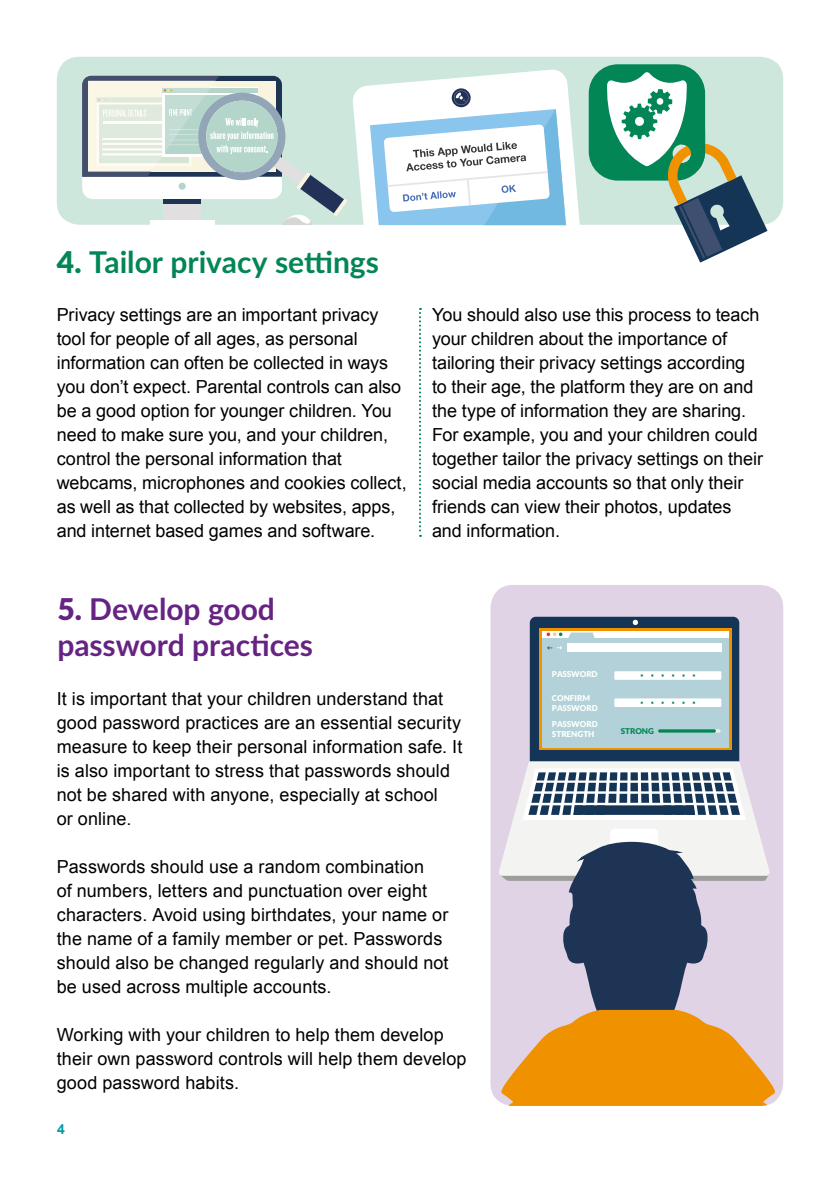
<style>
.page{position:relative;width:840px;height:1191px;background:#fff}
.page>*{position:absolute;margin:0;border:0;box-sizing:border-box;transform-origin:0 0}
.t1{font:700 30px/36px "Lato";color:#662383}
.t2{font:700 30px "Lato";color:#038656}
.t3{font:18px/24px "Arial";color:#000}
.t4{font:700 14px "Arial";color:#039ca6}
.t5{font:900 8px/9.6px "Lato";color:#fff}
.t6{font:900 8px "Lato";color:#038656}
.s1{font-weight:900}
</style>
<div class="page">
<div style="left:490px;top:585px;width:292px;height:521px;background:#e1d3e6;border-radius:23px"></div>
<div style="left:57px;top:57px;width:725px;height:168px;background:#cde7dd;border-radius:23px"></div>
<svg style="left:419px;top:308px;width:2px;height:229px"></svg>
<svg style="left:82px;top:69px;width:514px;height:156px"></svg>
<div style="left:588px;top:64px;width:116px;height:117px;background:#038656;border-radius:29px"></div>
<svg style="left:603px;top:72px;width:164px;height:191px"></svg>
<svg style="left:499px;top:617px;width:275px;height:489px"></svg>
<hr style="left:658px;top:729px;width:62px;height:3px;background:#ededed;border-radius:2px">
<hr style="left:657px;top:729px;width:58px;height:3px;background:#038656;border-radius:2px">
<h1 class="t2" style="left:57px;top:240px;width:323px"><span class="s1">4.</span> Tailor privacy settings</h1>
<p class="t3" style="left:57px;top:303px;width:351px">Privacy settings are an important privacy tool for people of all ages, as personal information can often be collected in ways you don’t expect. Parental controls can also be a good option for younger children. You need to make sure you, and your children, control the personal information that webcams, microphones and cookies collect, as well as that collected by websites, apps, and internet based games and software.</p>
<p class="t3" style="left:432px;top:303px;width:332px">You should also use this process to teach your children about the importance of tailoring their privacy settings according to their age, the platform they are on and the type of information they are sharing.<br>For example, you and your children could together tailor the privacy settings on their social media accounts so that only their friends can view their photos, updates and information.</p>
<h1 class="t1" style="left:57px;top:590px;width:257px"><span class="s1">5.</span> Develop good password practices</h1>
<p class="t3" style="left:57px;top:687px;width:407px">It is important that your children understand that good password practices are an essential security measure to keep their personal information safe. It is also important to stress that passwords should not be shared with anyone, especially at school<br>or online.</p>
<p class="t3" style="left:57px;top:855px;width:393px">Passwords should use a random combination<br>of numbers, letters and punctuation over eight characters. Avoid using birthdates, your name or the name of a family member or pet. Passwords should also be changed regularly and should not be used across multiple accounts.</p>
<p class="t3" style="left:57px;top:1022px;width:411px">Working with your children to help them develop their own password controls will help them develop good password habits.</p>
<p class="t4" style="left:57px;top:1119px;width:9px">4</p>
<p class="t5" style="left:551px;top:669px;width:47px">PASSWORD</p>
<p class="t5" style="left:551px;top:693px;width:47px">CONFIRM<br>PASSWORD</p>
<p class="t5" style="left:551px;top:719px;width:47px">PASSWORD<br>STRENGTH</p>
<p class="t6" style="left:620px;top:725px;width:35px">STRONG</p>
</div>
